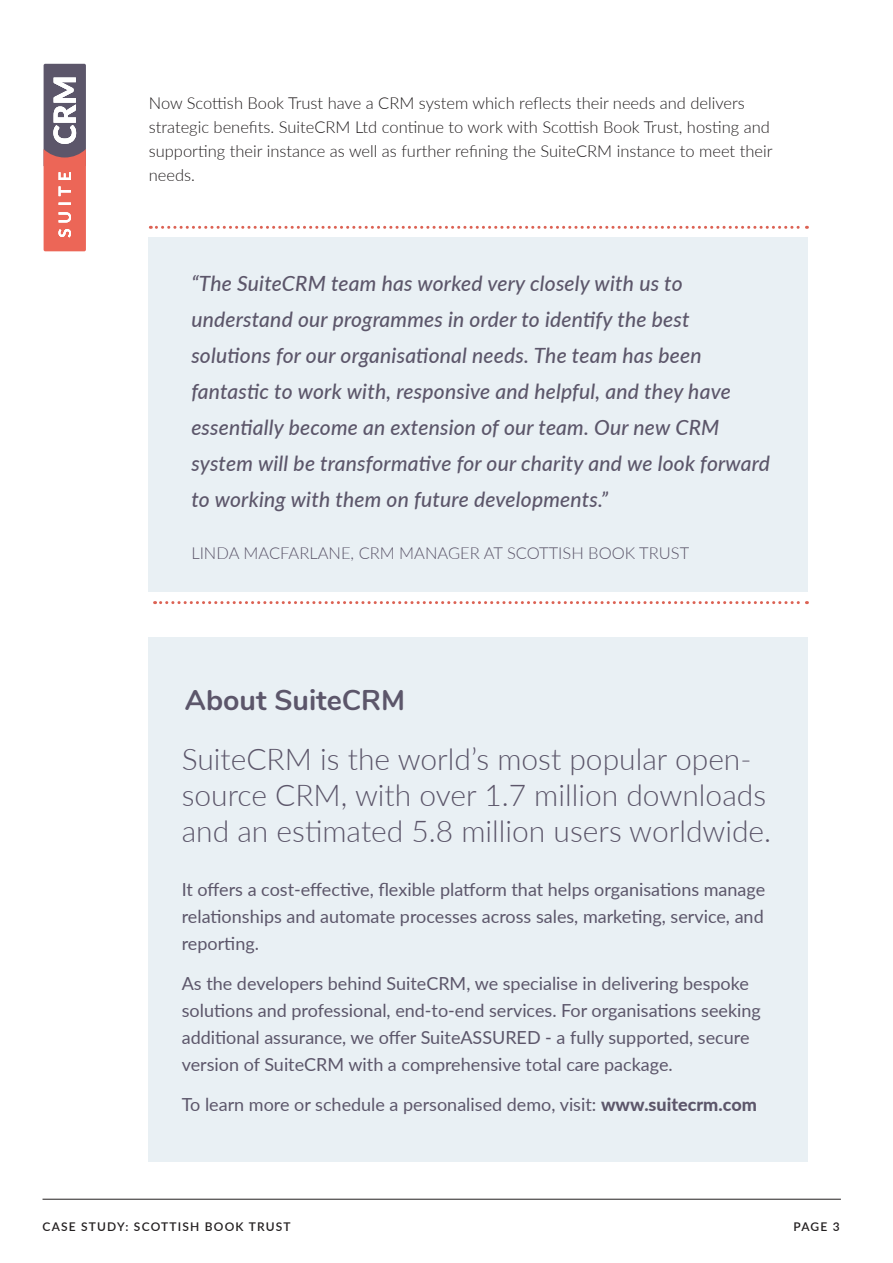
<style>
.page{position:relative;width:893px;height:1263px;background:#fff}
.page>*{position:absolute;margin:0;border:0;box-sizing:border-box;transform-origin:0 0}
.t1{font:300 30px/36px "Lato";color:#5c566a}
.Heading_2{font:700 28.5px "Nunito";color:#5c566a}
.t2{font:italic 500 21px/36px "Lato";letter-spacing:.01em;color:#5c566a}
.t3{font:18px/27px "Lato";color:#5c566a;text-align:justify}
.t4{font:300 16.5px/24px "Lato";color:#231f20}
.t5{font:300 16.5px "Lato";color:#5c566a}
.t6{font:600 12px "Lato";letter-spacing:.1em;color:#231f20}
.s1{font-weight:800}
</style>
<div class="page">
<svg style="left:44px;top:64px;width:42px;height:187px;background:#b97777"></svg>
<hr style="left:43px;top:1199px;width:798px;height:1px;background:#231f20">
<div style="left:149px;top:237px;width:659px;height:355px;background:#e9f0f4"></div>
<svg style="left:150px;top:226px;width:657px;height:3px"></svg>
<svg style="left:155px;top:601px;width:652px;height:3px"></svg>
<div style="left:149px;top:637px;width:659px;height:524px;background:#e9f0f4"></div>
<p class="t4" style="left:149px;top:91px;width:625px">Now Scottish Book Trust have a CRM system which reflects their needs and delivers strategic benefits. SuiteCRM Ltd continue to work with Scottish Book Trust, hosting and supporting their instance as well as further refining the SuiteCRM instance to meet their needs.</p>
<p class="t2" style="left:191px;top:264px;width:580px">“The SuiteCRM team has worked very closely with us to understand our programmes in order to identify the best solutions for our organisational needs. The team has been fantastic to work with, responsive and helpful, and they have essentially become an extension of our team. Our new CRM system will be transformative for our charity and we look forward to working with them on future developments.”</p>
<p class="t5" style="left:191px;top:541px;width:499px">LINDA MACFARLANE, CRM MANAGER AT SCOTTISH BOOK TRUST</p>
<p class="Heading_2" style="left:185px;top:679px;width:222px">About SuiteCRM</p>
<p class="t1" style="left:182px;top:740px;width:591px">SuiteCRM is the world’s most popular open&shy;source CRM, with over 1.7 million downloads and an estimated 5.8 million users worldwide.</p>
<p class="t3" style="left:182px;top:875px;width:585px">It offers a cost-effective, flexible platform that helps organisations manage relationships and automate processes across sales, marketing, service, and reporting.</p>
<p class="t3" style="left:182px;top:969px;width:581px;text-align:left">As the developers behind SuiteCRM, we specialise in delivering bespoke solutions and professional, end-to-end services. For organisations seeking additional assurance, we offer SuiteASSURED - a fully supported, secure version of SuiteCRM with a comprehensive total care package.</p>
<p class="t3" style="left:182px;top:1090px;width:577px">To learn more or schedule a personalised demo, visit: <span class="s1">www.suitecrm.com</span></p>
<p class="t6" style="left:43px;top:1218px;width:250px">CASE STUDY: SCOTTISH BOOK TRUST</p>
<p class="t6" style="left:793px;top:1218px;width:48px">PAGE 3</p>
</div>
